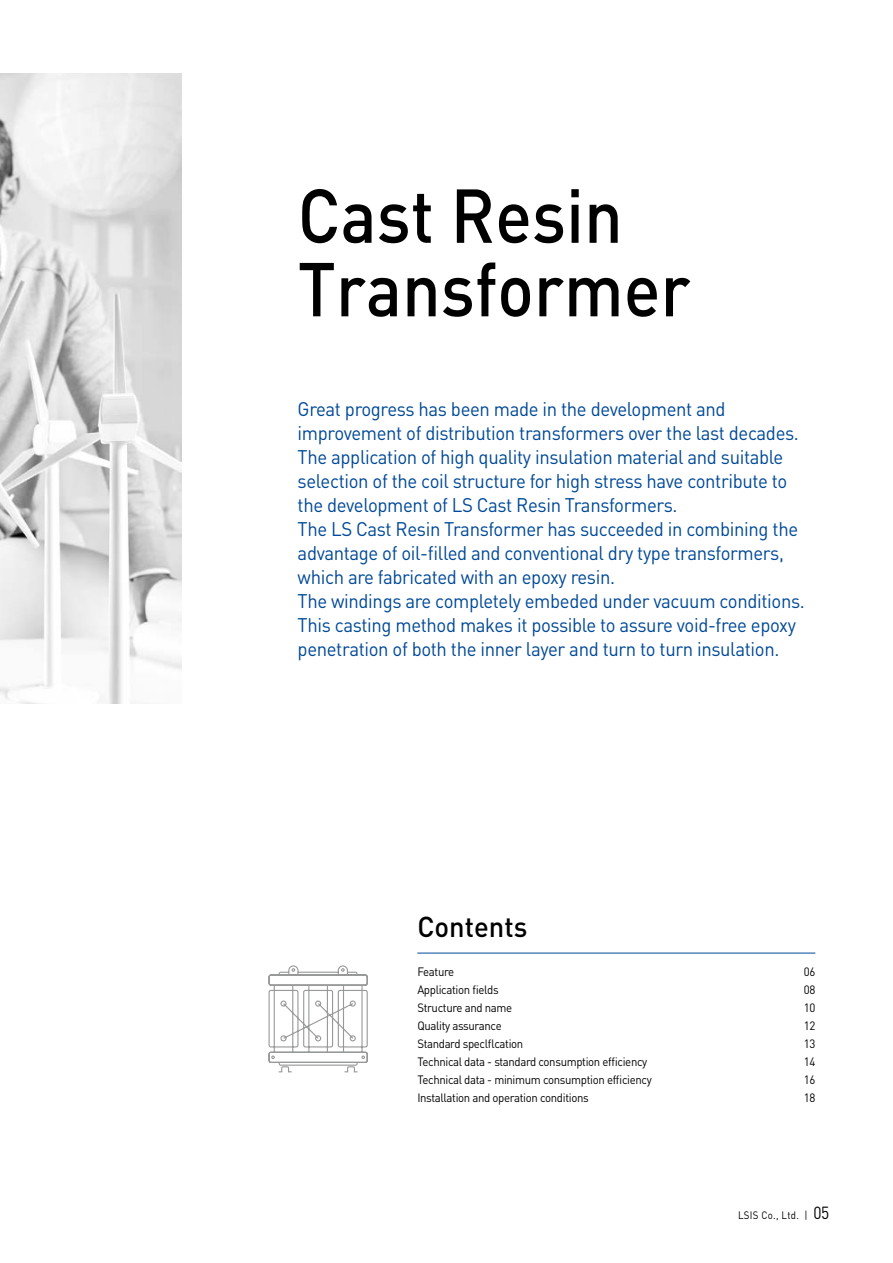
<style>
.page{position:relative;width:893px;height:1263px;background:#fff}
.page>*{position:absolute;margin:0;border:0;box-sizing:border-box;transform-origin:0 0}
.t1{font:500 75px/73.5px "DIN";color:#000;scale:.91 1}
.t2{font:500 28.5px "DIN";color:#000;scale:.96 1}
.t3{font:19.5px/24px "DIN";letter-spacing:-.02em;color:#004996;scale:.95 1}
.t4{font:12px "DIN";letter-spacing:-.03em;color:#000;scale:.95 1}
.t5{font:10.65px "DIN";letter-spacing:.03em;color:#000;scale:.9 1}
.s1{font-size:17.4px}
</style>
<div class="page">
<img style="left:0;top:73px;width:182px;height:631px">
<svg style="left:268px;top:965px;width:100px;height:108px"></svg>
<hr style="left:417px;top:953px;width:398px;height:1px;background:#004996">
<h1 class="t1" style="left:298px;top:176px;width:433px">Cast Resin<br>Transformer</h1>
<p class="t3" style="left:298px;top:397px;width:535px">Great progress has been made in the development and improvement of distribution transformers over the last decades.<br>The application of high quality insulation material and suitable selection of the coil structure for high stress have contribute to the development of LS Cast Resin Transformers.<br>The LS Cast Resin Transformer has succeeded in combining the advantage of oil-filled and conventional dry type transformers, which are fabricated with an epoxy resin.<br>The windings are completely embeded under vacuum conditions.<br>This casting method makes it possible to assure void-free epoxy penetration of both the inner layer and turn to turn insulation.</p>
<h2 class="t2" style="left:417px;top:908px;width:116px">Contents</h2>
<p class="t4" style="left:417px;top:964px;width:40px">Feature</p>
<p class="t4" style="left:804px;top:964px;width:14px">06</p>
<p class="t4" style="left:417px;top:982px;width:87px">Application fields</p>
<p class="t4" style="left:804px;top:982px;width:14px">08</p>
<p class="t4" style="left:417px;top:1000px;width:101px">Structure and name</p>
<p class="t4" style="left:804px;top:1000px;width:14px">10</p>
<p class="t4" style="left:417px;top:1018px;width:90px">Quality assurance</p>
<p class="t4" style="left:804px;top:1018px;width:14px">12</p>
<p class="t4" style="left:417px;top:1036px;width:113px">Standard speclflcation</p>
<p class="t4" style="left:804px;top:1036px;width:14px">13</p>
<p class="t4" style="left:417px;top:1054px;width:244px">Technical data - standard consumption efficiency</p>
<p class="t4" style="left:804px;top:1054px;width:14px">14</p>
<p class="t4" style="left:417px;top:1072px;width:248px">Technical data - minimum consumption efficiency</p>
<p class="t4" style="left:804px;top:1072px;width:14px">16</p>
<p class="t4" style="left:417px;top:1090px;width:182px">Installation and operation conditions</p>
<p class="t4" style="left:804px;top:1090px;width:14px">18</p>
<p class="t5" style="left:738px;top:1209px;width:103px">LSIS Co., Ltd. | <span class="s1">05</span></p>
</div>
